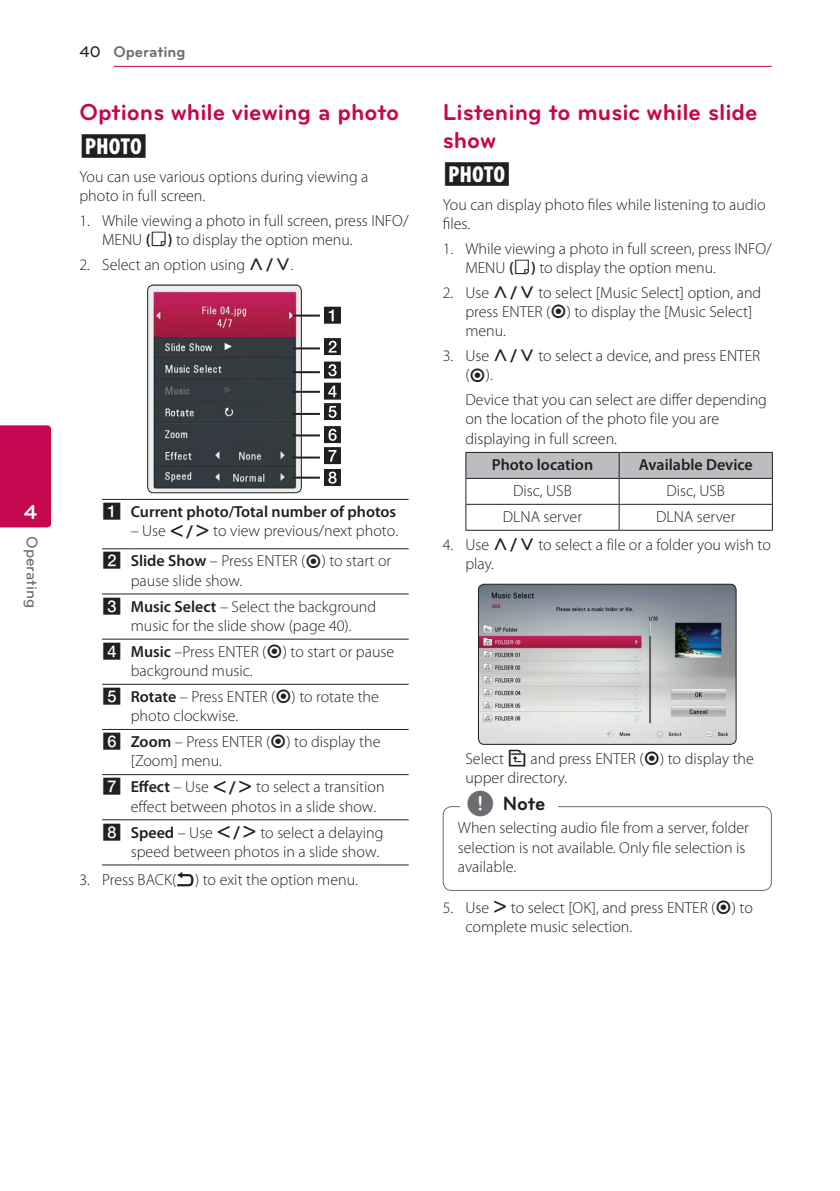
<style>
.page{position:relative;width:840px;height:1191px;background:#fff}
.page>*{position:absolute;margin:0;border:0;box-sizing:border-box;transform-origin:0 0}
.t1{font:700 24px/28px "Bryant LG";color:#c50750}
.t2{font:24px "UPSYS Common";color:#231f20}
.t3{font:700 21px "Bryant LG";color:#fff}
.t4{font:700 20px "Bryant LG";color:#231f20}
.t5{font:300 16px/19.2px "Myriad Pro";color:#231f20}
.t6{font:600 16px "Myriad Pro";color:#231f20}
.t7{font:700 16px "Bryant LG";color:#6c6d70}
.t8{font:500 16px "Bryant LG";color:#6c6d70}
.s1{font-weight:500;color:#231f20}
.s2{font-weight:600}
.s3{font-family:"UPSYS Common";font-weight:400}
.s4{font-family:"UPSYS Boxed Number";font-weight:400}
.s5{font-family:"UPSYS Circled Number";font-weight:400}
.s6{font-family:"UPSYS Common";font-weight:400;font-size:30px;color:#6c6d70}
</style>
<div class="page">
<hr style="left:113px;top:66px;width:658px;height:1px;background:#c50750">
<div style="left:0;top:425px;width:51px;height:102px;background:#c50750"></div>
<img style="left:148px;top:286px;width:153px;height:207px">
<div style="left:147px;top:284px;width:155px;height:209px;border:1px solid #231f20;border-radius:6px"></div>
<svg style="left:324px;top:307px;width:17px;height:17px"></svg>
<svg style="left:324px;top:361px;width:17px;height:59px"></svg>
<svg style="left:324px;top:338px;width:17px;height:17px"></svg>
<svg style="left:324px;top:426px;width:17px;height:60px"></svg>
<hr style="left:292px;top:314px;width:28px;height:2px;background:#231f20">
<hr style="left:292px;top:347px;width:28px;height:2px;background:#231f20">
<hr style="left:292px;top:371px;width:28px;height:2px;background:#231f20">
<hr style="left:292px;top:391px;width:28px;height:2px;background:#231f20">
<hr style="left:292px;top:413px;width:28px;height:2px;background:#231f20">
<hr style="left:292px;top:434px;width:28px;height:2px;background:#231f20">
<hr style="left:292px;top:456px;width:28px;height:2px;background:#231f20">
<hr style="left:292px;top:476px;width:28px;height:2px;background:#231f20">
<svg style="left:102px;top:499px;width:29px;height:1px"></svg>
<hr style="left:131px;top:499px;width:277px;height:1px;background:#231f20">
<svg style="left:102px;top:548px;width:29px;height:1px"></svg>
<hr style="left:131px;top:548px;width:277px;height:1px;background:#231f20">
<svg style="left:102px;top:593px;width:29px;height:1px"></svg>
<hr style="left:131px;top:593px;width:277px;height:1px;background:#231f20">
<svg style="left:102px;top:638px;width:29px;height:1px"></svg>
<hr style="left:131px;top:638px;width:277px;height:1px;background:#231f20">
<svg style="left:102px;top:684px;width:29px;height:1px"></svg>
<hr style="left:131px;top:684px;width:277px;height:1px;background:#231f20">
<svg style="left:102px;top:729px;width:29px;height:1px"></svg>
<hr style="left:131px;top:729px;width:277px;height:1px;background:#231f20">
<svg style="left:102px;top:774px;width:29px;height:1px"></svg>
<hr style="left:131px;top:774px;width:277px;height:1px;background:#231f20">
<svg style="left:102px;top:819px;width:29px;height:1px"></svg>
<hr style="left:131px;top:819px;width:277px;height:1px;background:#231f20">
<svg style="left:102px;top:864px;width:29px;height:1px"></svg>
<hr style="left:131px;top:864px;width:277px;height:1px;background:#231f20">
<svg style="left:465px;top:452px;width:307px;height:78px"></svg>
<hr style="left:465px;top:530px;width:153px;height:1px;background:#231f20">
<hr style="left:618px;top:530px;width:154px;height:1px;background:#231f20">
<img style="left:479px;top:584px;width:256px;height:160px">
<div style="left:477px;top:584px;width:259px;height:161px;border:1px solid #231f20;border-radius:6px"></div>
<div style="left:442px;top:806px;width:329px;height:85px;border:1px solid #6c6d70;border-radius:9px"></div>
<div style="left:460px;top:800px;width:97px;height:20px;background:#fff"></div>
<h2 class="t3" style="left:24px;top:499px;width:15px">4</h2>
<p class="t8" style="left:42px;top:536px;width:73px;rotate:90deg">Operating</p>
<p class="t7" style="left:79px;top:42px;width:108px"><span class="s1">40</span> Operating</p>
<h1 class="t1" style="left:79px;top:98px;width:321px">Options while viewing a photo</h1>
<h1 class="t2" style="left:79px;top:132px;width:70px">i</h1>
<p class="t5" style="left:79px;top:167px;width:290px">You can use various options during viewing a photo in full screen.</p>
<p class="t5" style="left:102px;top:211px;width:308px;text-indent:-23px">1. While viewing a photo in full screen, press INFO/<br>MENU <span class="s2">(</span><span class="s3">m</span><span class="s2">)</span> to display the option menu.</p>
<p class="t5" style="left:79px;top:255px;width:215px">2. Select an option using <span class="s3">W/S</span>.</p>
<p class="t6" style="left:102px;top:501px;width:295px"><span class="s4">A</span> Current photo/Total number of photos</p>
<p class="t5" style="left:102px;top:516px;width:297px;line-height:30.2px;text-indent:29px">– Use <span class="s3">A/D</span> to view previous/next photo.<br><span class="s4">B</span> <span class="s2">Slide Show</span> – Press ENTER (<span class="s3">b</span>) to start or</p>
<p class="t5" style="left:102px;top:567px;width:275px;line-height:26px;text-indent:29px">pause slide show.<br><span class="s4">C</span> <span class="s2">Music Select</span> – Select the background</p>
<p class="t5" style="left:102px;top:612px;width:293px;line-height:26px;text-indent:29px">music for the slide show (page 40).<br><span class="s4">D</span> <span class="s2">Music</span> –Press ENTER (<span class="s3">b</span>) to start or pause</p>
<p class="t5" style="left:102px;top:657px;width:278px;line-height:26px;text-indent:29px">background music.<br><span class="s4">E</span> <span class="s2">Rotate</span> – Press ENTER (<span class="s3">b</span>) to rotate the</p>
<p class="t5" style="left:102px;top:702px;width:279px;line-height:26px;text-indent:29px">photo clockwise.<br><span class="s4">F</span> <span class="s2">Zoom</span> – Press ENTER (<span class="s3">b</span>) to display the</p>
<p class="t5" style="left:102px;top:748px;width:284px;line-height:26px;text-indent:29px">[Zoom] menu.<br><span class="s4">G</span> <span class="s2">Effect</span> – Use <span class="s3">A/D</span> to select a transition</p>
<p class="t5" style="left:102px;top:793px;width:282px;line-height:26px;text-indent:29px">effect between photos in a slide show.<br><span class="s4">H</span> <span class="s2">Speed</span> – Use <span class="s3">A/D</span> to select a delaying</p>
<p class="t5" style="left:131px;top:841px;width:250px">speed between photos in a slide show.</p>
<p class="t5" style="left:79px;top:869px;width:280px">3. Press BACK(<span class="s5">1</span>) to exit the option menu.</p>
<h1 class="t1" style="left:442px;top:98px;width:316px">Listening to music while slide show</h1>
<h1 class="t2" style="left:442px;top:160px;width:70px">i</h1>
<p class="t5" style="left:442px;top:195px;width:324px">You can display photo files while listening to audio files.</p>
<p class="t5" style="left:465px;top:239px;width:308px;text-indent:-23px">1. While viewing a photo in full screen, press INFO/<br>MENU <span class="s2">(</span><span class="s3">m</span><span class="s2">)</span> to display the option menu.</p>
<p class="t5" style="left:465px;top:283px;width:297px;text-indent:-23px">2. Use <span class="s3">W/S</span> to select [Music Select] option, and press ENTER (<span class="s3">b</span>) to display the [Music Select] menu.</p>
<p class="t5" style="left:465px;top:346px;width:296px;text-indent:-23px">3. Use <span class="s3">W/S</span> to select a device, and press ENTER (<span class="s3">b</span>).</p>
<p class="t5" style="left:465px;top:390px;width:303px">Device that you can select are differ depending on the location of the photo file you are displaying in full screen.</p>
<p class="t6" style="left:491px;top:454px;width:103px">Photo location</p>
<p class="t6" style="left:638px;top:454px;width:115px">Available Device</p>
<p class="t5" style="left:513px;top:481px;width:60px">Disc, USB</p>
<p class="t5" style="left:666px;top:481px;width:60px">Disc, USB</p>
<p class="t5" style="left:502px;top:507px;width:81px">DLNA server</p>
<p class="t5" style="left:655px;top:507px;width:81px">DLNA server</p>
<p class="t5" style="left:465px;top:535px;width:307px;text-indent:-23px">4. Use <span class="s3">W/S</span> to select a file or a folder you wish to play.</p>
<p class="t5" style="left:465px;top:749px;width:290px">Select <span class="s3">g</span> and press ENTER (<span class="s3">b</span>) to display the upper directory.</p>
<p class="t5" style="left:457px;top:818px;width:292px">When selecting audio file from a server, folder selection is not available. Only file selection is available.</p>
<p class="t4" style="left:466px;top:791px;width:81px"><span class="s6">,</span> Note</p>
<p class="t5" style="left:465px;top:898px;width:289px;text-indent:-23px">5. Use <span class="s3">D</span> to select [OK], and press ENTER (<span class="s3">b</span>) to complete music selection.</p>
</div>
